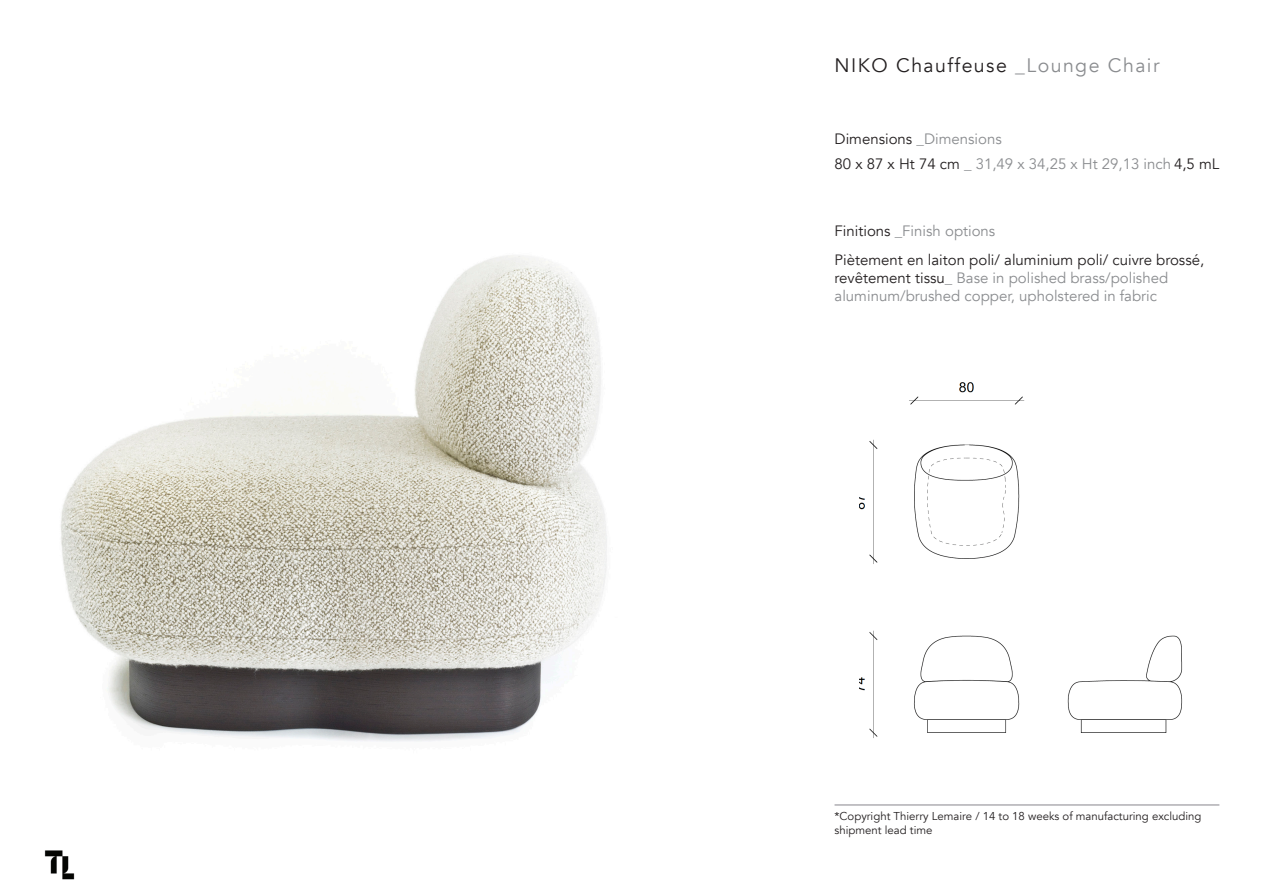
<style>
.page{position:relative;width:1263px;height:893px;background:#fff}
.page>*{position:absolute;margin:0;border:0;box-sizing:border-box;transform-origin:0 0}
.t1{font:19.5px "Avenir";letter-spacing:.075em;color:#231f20}
.t2{font:15px/18px "Avenir";color:#8a8c8f}
.t3{font:11.4px/13.6px "Avenir";color:#231f20}
.s1{color:#8a8c8f}
.s2{color:#231f20}
</style>
<div class="page">
<img style="left:44px;top:850px;width:31px;height:30px">
<hr style="left:834px;top:805px;width:385px;height:1px;background:#87868d">
<img style="left:61px;top:255px;width:546px;height:487px">
<img style="left:860px;top:382px;width:323px;height:356px">
<p class="t1" style="left:834px;top:53px;width:326px">NIKO Chauffeuse <span class="s1">_Lounge Chair</span></p>
<p class="t2" style="left:834px;top:130px;width:169px"><span class="s2">Dimensions</span> _Dimensions</p>
<p class="t2" style="left:834px;top:155px;width:386px"><span class="s2">80 x 87 x Ht 74 cm</span> _ 31,49 x 34,25 x Ht 29,13 inch <span class="s2">4,5 mL</span></p>
<p class="t2" style="left:834px;top:222px;width:162px"><span class="s2">Finitions</span> _Finish options</p>
<p class="t2" style="left:834px;top:252px;width:371px"><span class="s2">Piètement en laiton poli/ aluminium poli/ cuivre brossé, revêtement tissu</span>_ Base in polished brass/polished aluminum/brushed copper, upholstered in fabric</p>
<p class="t3" style="left:834px;top:810px;width:368px">*Copyright Thierry Lemaire / 14 to 18 weeks of manufacturing excluding shipment lead time</p>
</div>
